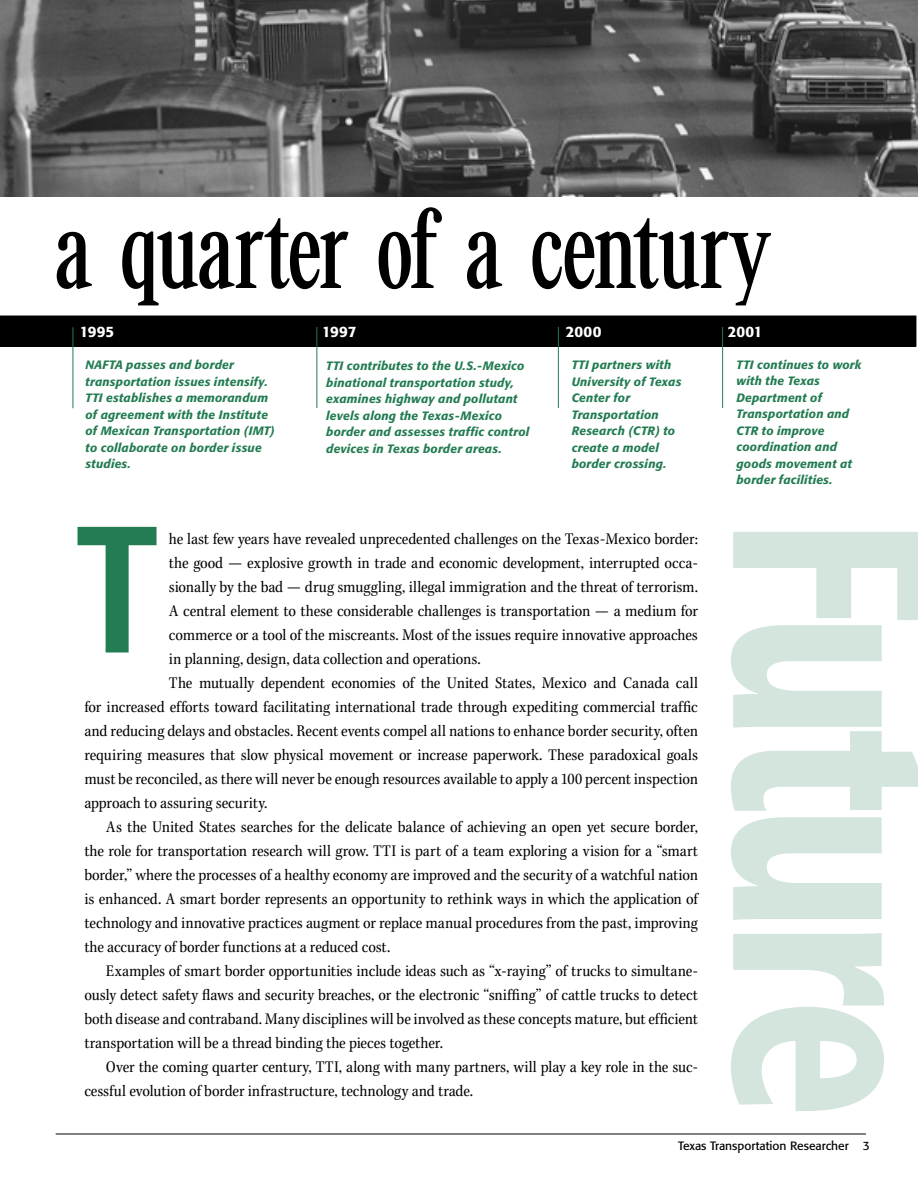
<style>
.page{position:relative;width:918px;height:1188px;background:#fff}
.page>*{position:absolute;margin:0;border:0;box-sizing:border-box;transform-origin:0 0}
.t1{font:900 condensed 285px "Frutiger";letter-spacing:-.05em;color:#d3e5dc;scale:.8 1}
.t2{font:700 condensed 180px "Frutiger";color:#237c52}
.t3{font:500 114px "Excalibur EF";letter-spacing:-.01em;color:#000}
.t4{font:16.5px "Kepl MM 385 450 11";letter-spacing:-.005em;color:#000}
.t5{font:500 15px "Formata";color:#fff}
.t6{font:italic 500 12px/16.5px "Formata";letter-spacing:.02em;color:#237c52}
.t7{font:12px "Formata";color:#000}
</style>
<div class="page">
<hr style="left:56px;top:1134px;width:810px;height:1px;background:#000">
<div style="left:0;top:316px;width:916px;height:30px;background:#000"></div>
<hr style="left:73px;top:327px;width:1px;height:81px;background:#237c52">
<hr style="left:316px;top:327px;width:1px;height:81px;background:#237c52">
<hr style="left:558px;top:327px;width:1px;height:81px;background:#237c52">
<hr style="left:722px;top:327px;width:1px;height:81px;background:#237c52">
<img style="left:0;top:0;width:918px;height:196px">
<h3 class="t3" style="left:54px;top:187px;width:717px">a quarter of a century</h3>
<p class="t5" style="left:80px;top:323px;width:36px">1995</p>
<p class="t5" style="left:322px;top:323px;width:36px">1997</p>
<p class="t5" style="left:566px;top:323px;width:37px">2000</p>
<p class="t5" style="left:728px;top:323px;width:36px">2001</p>
<p class="t6" style="left:86px;top:357px;width:191px">NAFTA passes and border transportation issues intensify.<br>TTI establishes a memorandum of agreement with the Institute of Mexican Transportation (IMT) to collaborate on border issue studies.</p>
<p class="t6" style="left:326px;top:358px;width:205px">TTI contributes to the U.S.-Mexico binational transportation study, examines highway and pollutant levels along the Texas-Mexico border and assesses traffic control devices in Texas border areas.</p>
<p class="t6" style="left:572px;top:357px;width:111px">TTI partners with<br>University of Texas<br>Center for<br>Transportation<br>Research (CTR) to create a model border crossing.</p>
<p class="t6" style="left:736px;top:356px;width:127px">TTI continues to work with the Texas<br>Department of<br>Transportation and<br>CTR to improve coordination and goods movement at border facilities.</p>
<h2 class="t2" style="left:74px;top:483px;width:88px">T</h2>
<h1 class="t1" style="left:1004px;top:517px;width:755px;rotate:90deg">Future</h1>
<p class="t4" style="left:169px;top:529px;width:531px">he last few years have revealed unprecedented challenges on the Texas-Mexico border:</p>
<p class="t4" style="left:169px;top:553px;width:531px">the good — explosive growth in trade and economic development, interrupted occa-</p>
<p class="t4" style="left:169px;top:577px;width:531px">sionally by the bad — drug smuggling, illegal immigration and the threat of terrorism.</p>
<p class="t4" style="left:169px;top:601px;width:531px">A central element to these considerable challenges is transportation — a medium for</p>
<p class="t4" style="left:169px;top:625px;width:530px">commerce or a tool of the miscreants. Most of the issues require innovative approaches</p>
<p class="t4" style="left:169px;top:649px;width:313px">in planning, design, data collection and operations.</p>
<p class="t4" style="left:169px;top:673px;width:531px">The mutually dependent economies of the United States, Mexico and Canada call</p>
<p class="t4" style="left:84px;top:697px;width:615px">for increased efforts toward facilitating international trade through expediting commercial traffic</p>
<p class="t4" style="left:84px;top:721px;width:615px">and reducing delays and obstacles. Recent events compel all nations to enhance border security, often</p>
<p class="t4" style="left:84px;top:745px;width:615px">requiring measures that slow physical movement or increase paperwork. These paradoxical goals</p>
<p class="t4" style="left:84px;top:769px;width:615px">must be reconciled, as there will never be enough resources available to apply a 100 percent inspection</p>
<p class="t4" style="left:84px;top:793px;width:185px">approach to assuring security.</p>
<p class="t4" style="left:106px;top:817px;width:594px">As the United States searches for the delicate balance of achieving an open yet secure border,</p>
<p class="t4" style="left:84px;top:841px;width:615px">the role for transportation research will grow. TTI is part of a team exploring a vision for a “smart</p>
<p class="t4" style="left:84px;top:865px;width:615px">border,” where the processes of a healthy economy are improved and the security of a watchful nation</p>
<p class="t4" style="left:84px;top:889px;width:615px">is enhanced. A smart border represents an opportunity to rethink ways in which the application of</p>
<p class="t4" style="left:84px;top:913px;width:615px">technology and innovative practices augment or replace manual procedures from the past, improving</p>
<p class="t4" style="left:84px;top:937px;width:307px">the accuracy of border functions at a reduced cost.</p>
<p class="t4" style="left:106px;top:961px;width:594px">Examples of smart border opportunities include ideas such as “x-raying” of trucks to simultane-</p>
<p class="t4" style="left:84px;top:985px;width:615px">ously detect safety flaws and security breaches, or the electronic “sniffing” of cattle trucks to detect</p>
<p class="t4" style="left:84px;top:1009px;width:615px">both disease and contraband. Many disciplines will be involved as these concepts mature, but efficient</p>
<p class="t4" style="left:84px;top:1033px;width:360px">transportation will be a thread binding the pieces together.</p>
<p class="t4" style="left:106px;top:1057px;width:594px">Over the coming quarter century, TTI, along with many partners, will play a key role in the suc-</p>
<p class="t4" style="left:84px;top:1081px;width:390px">cessful evolution of border infrastructure, technology and trade.</p>
<p class="t7" style="left:678px;top:1138px;width:193px">Texas Transportation Researcher 3</p>
</div>
